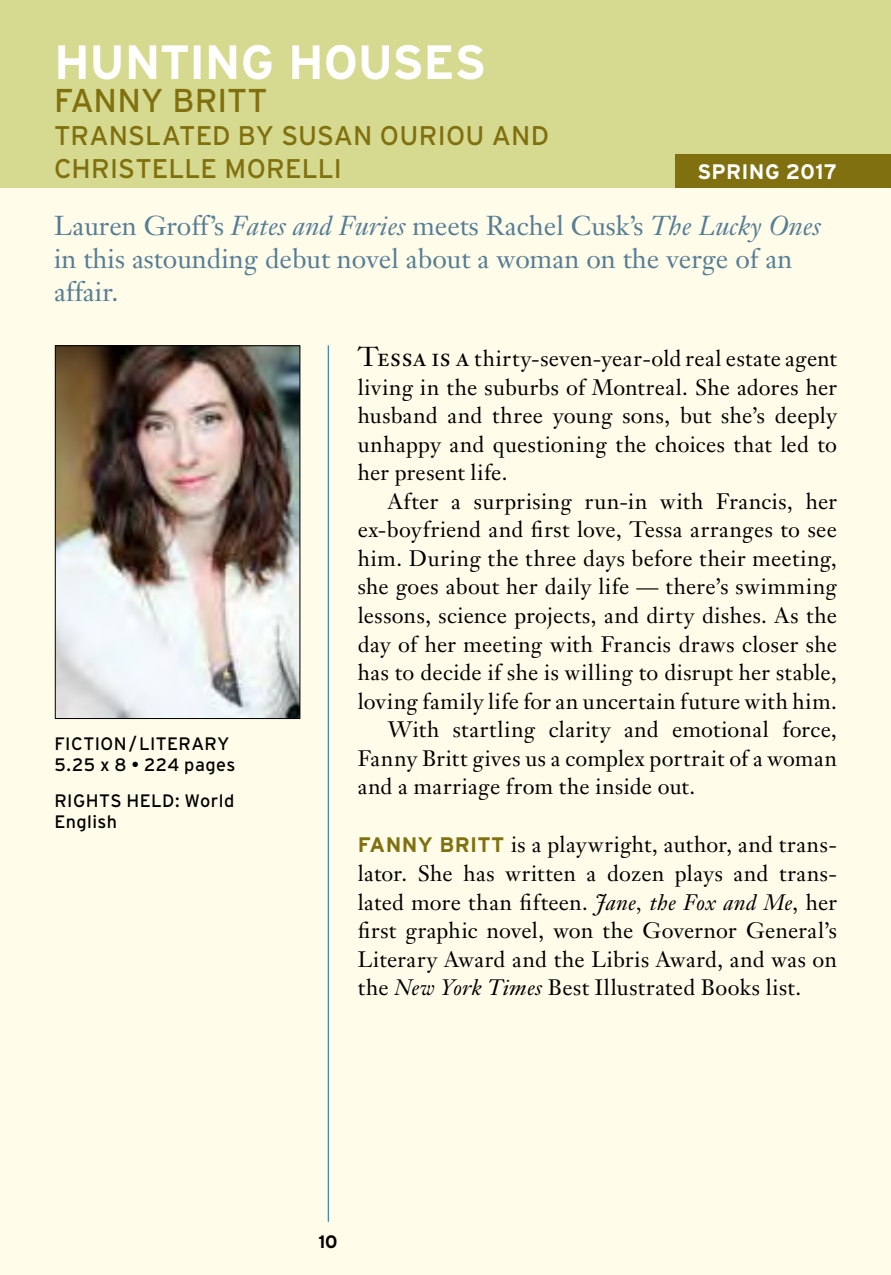
<style>
.page{position:relative;width:891px;height:1275px;background:#fff}
.page>*{position:absolute;margin:0;border:0;box-sizing:border-box;transform-origin:0 0}
.t1{font:700 48px "Interstate";letter-spacing:-.005em;color:#fff}
.t2{font:33px "Interstate";letter-spacing:-.005em;color:#80700f}
.t3{font:27px/33px "Janson Text";color:#567d96}
.t4{font:27px/33px "Interstate";letter-spacing:.005em;color:#80700f}
.t5{font:21.9px/28.5px "Janson Text";letter-spacing:.015em;color:#000;text-align:justify}
.t6{font:700 21px "Interstate";letter-spacing:.015em;color:#fff}
.t7{font:18px/21.6px "Interstate";letter-spacing:.02em;color:#000}
.t8{font:700 18px "Interstate";color:#000}
.s1{font-style:italic}
.s2{font-family:"Janson Text Roman SC";font-size:27px}
.s3{font-family:"Interstate";font-weight:700;font-size:21px;color:#80700f}
</style>
<div class="page">
<div style="left:0;top:0;width:891px;height:1274px;background:#fffde9"></div>
<hr style="left:328px;top:345px;width:1px;height:876px;background:#3682b2">
<div style="left:0;top:0;width:891px;height:187px;background:#d6da90"></div>
<div style="left:675px;top:154px;width:216px;height:33px;background:#80700f"></div>
<img style="left:57px;top:347px;width:241px;height:370px">
<div style="left:55px;top:345px;width:245px;height:374px;border:1px solid #000"></div>
<hr style="left:890px;top:621px;width:1px;height:153px;background:#d4db91">
<h1 class="t1" style="left:54px;top:35px;width:434px">HUNTING HOUSES</h1>
<h2 class="t2" style="left:54px;top:81px;width:215px">FANNY BRITT</h2>
<p class="t4" style="left:54px;top:118px;width:497px">TRANSLATED BY SUSAN OURIOU AND<br>CHRISTELLE MORELLI</p>
<p class="t6" style="left:697px;top:160px;width:141px">SPRING 2017</p>
<p class="t3" style="left:54px;top:209px;width:768px">Lauren Groff’s <span class="s1">Fates and Furies</span> meets Rachel Cusk’s <span class="s1">The Lucky Ones </span>in this astounding debut novel about a woman on the verge of an affair.</p>
<p class="t7" style="left:54px;top:732px;width:183px">FICTION/LITERARY<br>5.25 x 8 • 224 pages</p>
<p class="t7" style="left:54px;top:789px;width:181px">RIGHTS HELD: World<br>English</p>
<p class="t5" style="left:358px;top:344px;width:481px"><span class="s2">Tessa is a</span> thirty-seven-year-old real estate agent living in the suburbs of Montreal. She adores her husband and three young sons, but she’s deeply unhappy and questioning the choices that led to her present life.</p>
<p class="t5" style="left:388px;top:487px;width:451px">After a surprising run-in with Francis, her</p>
<p class="t5" style="left:358px;top:515px;width:481px">ex-boyfriend and first love, Tessa arranges to see</p>
<p class="t5" style="left:358px;top:544px;width:481px">him. During the three days before their meeting,</p>
<p class="t5" style="left:358px;top:572px;width:481px">she goes about her daily life — there’s swimming</p>
<p class="t5" style="left:358px;top:601px;width:481px">lessons, science projects, and dirty dishes. As the</p>
<p class="t5" style="left:358px;top:629px;width:481px">day of her meeting with Francis draws closer she</p>
<p class="t5" style="left:358px;top:658px;width:481px">has to decide if she is willing to disrupt her stable,</p>
<p class="t5" style="left:358px;top:686px;width:481px">loving family life for an uncertain future with him.</p>
<p class="t5" style="left:388px;top:715px;width:451px">With startling clarity and emotional force,</p>
<p class="t5" style="left:358px;top:743px;width:481px">Fanny Britt gives us a complex portrait of a woman</p>
<p class="t5" style="left:358px;top:772px;width:339px">and a marriage from the inside out.</p>
<p class="t5" style="left:358px;top:830px;width:481px"><span class="s3">FANNY BRITT</span> is a playwright, author, and trans&shy;lator. She has written a dozen plays and trans&shy;lated more than fifteen. <span class="s1">Jane, the Fox and Me</span>, her first graphic novel, won the Governor General’s Literary Award and the Libris Award, and was on the <span class="s1">New York Times</span> Best Illustrated Books list.</p>
<p class="t8" style="left:318px;top:1231px;width:21px">10</p>
</div>
